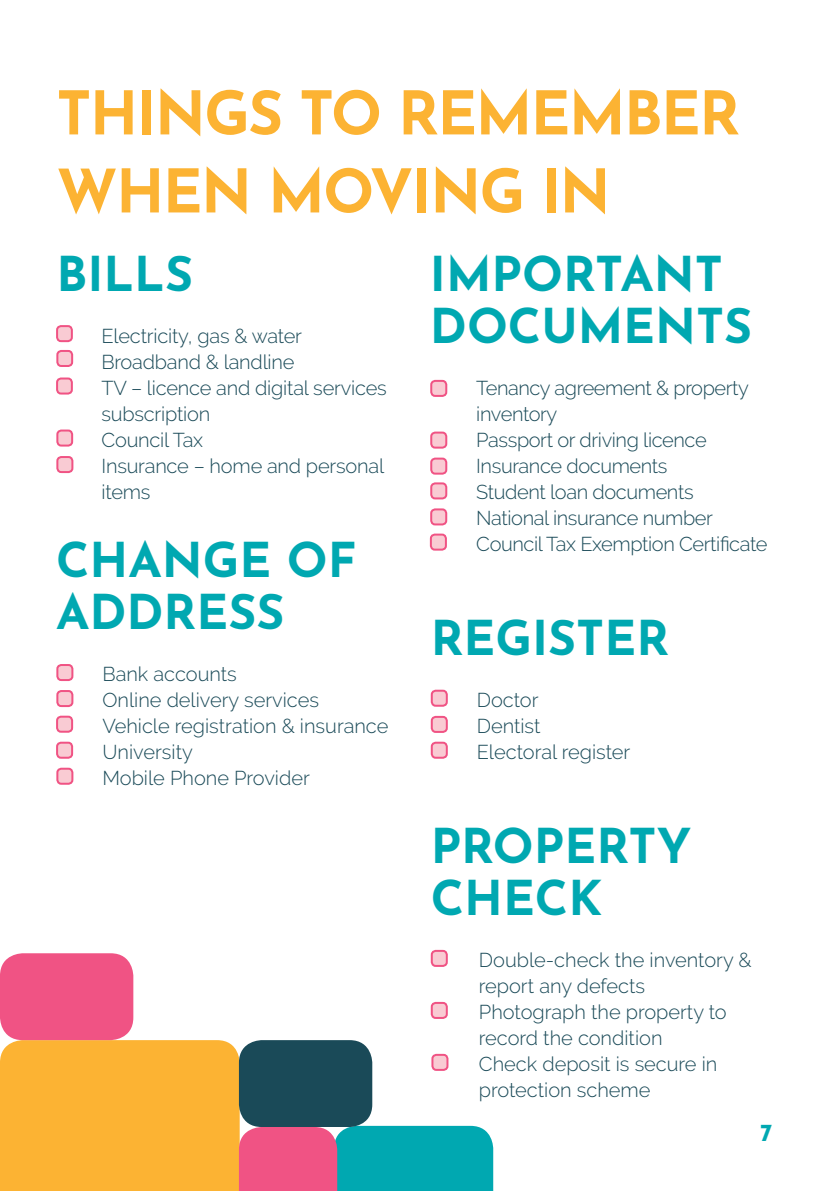
<style>
.page{position:relative;width:839px;height:1191px;background:#fff}
.page>*{position:absolute;margin:0;border:0;box-sizing:border-box;transform-origin:0 0}
.t1{font:700 60px/78px "Josefin Sans";letter-spacing:-.03em;color:#fcb333}
.t2{font:700 48px/52px "Josefin Sans";color:#00a8b1}
.t3{font:700 24px "Josefin Sans";color:#00a8b1}
.t4{font:300 20px/26px "Raleway";letter-spacing:-.01em;color:#1a4a58}
</style>
<div class="page">
<div style="left:57px;top:326px;width:15px;height:15px;background:#f9cbd3;border-radius:4px"></div>
<div style="left:56px;top:325px;width:17px;height:17px;border:2px solid #f05384;border-radius:4px"></div>
<div style="left:57px;top:351px;width:15px;height:15px;background:#f9cbd3;border-radius:4px"></div>
<div style="left:56px;top:350px;width:17px;height:17px;border:2px solid #f05384;border-radius:4px"></div>
<div style="left:57px;top:430px;width:15px;height:15px;background:#f9cbd3;border-radius:4px"></div>
<div style="left:56px;top:429px;width:17px;height:17px;border:2px solid #f05384;border-radius:4px"></div>
<div style="left:57px;top:378px;width:15px;height:15px;background:#f9cbd3;border-radius:4px"></div>
<div style="left:56px;top:377px;width:17px;height:17px;border:2px solid #f05384;border-radius:4px"></div>
<div style="left:57px;top:457px;width:15px;height:15px;background:#f9cbd3;border-radius:4px"></div>
<div style="left:56px;top:456px;width:17px;height:17px;border:2px solid #f05384;border-radius:4px"></div>
<div style="left:57px;top:665px;width:15px;height:15px;background:#f9cbd3;border-radius:4px"></div>
<div style="left:56px;top:664px;width:17px;height:17px;border:2px solid #f05384;border-radius:4px"></div>
<div style="left:57px;top:691px;width:15px;height:15px;background:#f9cbd3;border-radius:4px"></div>
<div style="left:56px;top:690px;width:17px;height:17px;border:2px solid #f05384;border-radius:4px"></div>
<div style="left:431px;top:381px;width:15px;height:15px;background:#f9cbd3;border-radius:4px"></div>
<div style="left:430px;top:380px;width:17px;height:17px;border:2px solid #f05384;border-radius:4px"></div>
<div style="left:431px;top:432px;width:15px;height:15px;background:#f9cbd3;border-radius:4px"></div>
<div style="left:430px;top:431px;width:17px;height:17px;border:2px solid #f05384;border-radius:4px"></div>
<div style="left:431px;top:458px;width:15px;height:15px;background:#f9cbd3;border-radius:4px"></div>
<div style="left:430px;top:457px;width:17px;height:17px;border:2px solid #f05384;border-radius:4px"></div>
<div style="left:431px;top:483px;width:15px;height:15px;background:#f9cbd3;border-radius:4px"></div>
<div style="left:430px;top:482px;width:17px;height:17px;border:2px solid #f05384;border-radius:4px"></div>
<div style="left:431px;top:509px;width:15px;height:15px;background:#f9cbd3;border-radius:4px"></div>
<div style="left:430px;top:508px;width:17px;height:17px;border:2px solid #f05384;border-radius:4px"></div>
<div style="left:432px;top:690px;width:15px;height:15px;background:#f9cbd3;border-radius:4px"></div>
<div style="left:431px;top:689px;width:17px;height:17px;border:2px solid #f05384;border-radius:4px"></div>
<div style="left:432px;top:717px;width:15px;height:15px;background:#f9cbd3;border-radius:4px"></div>
<div style="left:431px;top:716px;width:17px;height:17px;border:2px solid #f05384;border-radius:4px"></div>
<div style="left:432px;top:742px;width:15px;height:15px;background:#f9cbd3;border-radius:4px"></div>
<div style="left:431px;top:741px;width:17px;height:17px;border:2px solid #f05384;border-radius:4px"></div>
<div style="left:432px;top:1002px;width:15px;height:15px;background:#f9cbd3;border-radius:4px"></div>
<div style="left:431px;top:1001px;width:17px;height:17px;border:2px solid #f05384;border-radius:4px"></div>
<div style="left:432px;top:950px;width:15px;height:15px;background:#f9cbd3;border-radius:4px"></div>
<div style="left:431px;top:949px;width:17px;height:17px;border:2px solid #f05384;border-radius:4px"></div>
<div style="left:0;top:953px;width:133px;height:87px;background:#f05384;border-radius:23px"></div>
<div style="left:431px;top:534px;width:15px;height:15px;background:#f9cbd3;border-radius:4px"></div>
<div style="left:430px;top:533px;width:17px;height:17px;border:2px solid #f05384;border-radius:4px"></div>
<div style="left:57px;top:716px;width:15px;height:15px;background:#f9cbd3;border-radius:4px"></div>
<div style="left:56px;top:715px;width:17px;height:17px;border:2px solid #f05384;border-radius:4px"></div>
<div style="left:57px;top:742px;width:15px;height:15px;background:#f9cbd3;border-radius:4px"></div>
<div style="left:56px;top:741px;width:17px;height:17px;border:2px solid #f05384;border-radius:4px"></div>
<div style="left:57px;top:768px;width:15px;height:15px;background:#f9cbd3;border-radius:4px"></div>
<div style="left:56px;top:767px;width:17px;height:17px;border:2px solid #f05384;border-radius:4px"></div>
<svg style="left:0;top:1040px;width:493px;height:151px;background:#b7a56e"></svg>
<p class="t1" style="left:56px;top:65px;width:685px">THINGS TO REMEMBER<br>WHEN MOVING IN</p>
<p class="t2" style="left:56px;top:240px;width:138px">BILLS</p>
<p class="t4" style="left:101px;top:322px;width:202px">Electricity, gas &amp; water</p>
<p class="t4" style="left:101px;top:348px;width:195px">Broadband &amp; landline</p>
<p class="t4" style="left:101px;top:374px;width:287px">TV – licence and digital services subscription</p>
<p class="t4" style="left:101px;top:426px;width:103px">Council Tax</p>
<p class="t4" style="left:101px;top:452px;width:284px">Insurance – home and personal items</p>
<p class="t2" style="left:56px;top:526px;width:302px">CHANGE OF</p>
<p class="t2" style="left:56px;top:578px;width:230px">ADDRESS</p>
<p class="t4" style="left:102px;top:660px;width:136px">Bank accounts</p>
<p class="t4" style="left:102px;top:686px;width:218px">Online delivery services</p>
<p class="t4" style="left:102px;top:712px;width:287px">Vehicle registration &amp; insurance</p>
<p class="t4" style="left:102px;top:738px;width:92px">University</p>
<p class="t4" style="left:102px;top:764px;width:209px">Mobile Phone Provider</p>
<p class="t2" style="left:430px;top:240px;width:324px">IMPORTANT<br>DOCUMENTS</p>
<p class="t4" style="left:476px;top:374px;width:274px">Tenancy agreement &amp; property inventory</p>
<p class="t4" style="left:476px;top:426px;width:232px">Passport or driving licence</p>
<p class="t4" style="left:476px;top:452px;width:193px">Insurance documents</p>
<p class="t4" style="left:476px;top:478px;width:219px">Student loan documents</p>
<p class="t4" style="left:476px;top:504px;width:238px">National insurance number</p>
<p class="t4" style="left:476px;top:530px;width:293px">Council Tax Exemption Certificate</p>
<p class="t2" style="left:431px;top:604px;width:240px">REGISTER</p>
<p class="t4" style="left:477px;top:686px;width:63px">Doctor</p>
<p class="t4" style="left:477px;top:712px;width:65px">Dentist</p>
<p class="t4" style="left:477px;top:738px;width:155px">Electoral register</p>
<p class="t2" style="left:431px;top:812px;width:262px">PROPERTY<br>CHECK</p>
<p class="t4" style="left:479px;top:946px;width:274px">Double-check the inventory &amp; report any defects</p>
<p class="t4" style="left:479px;top:998px;width:249px">Photograph the property to record the condition</p>
<p class="t4" style="left:479px;top:1050px;width:240px">Check deposit is secure in protection scheme</p>
<p class="t3" style="left:760px;top:1111px;width:14px">7</p>
</div>
